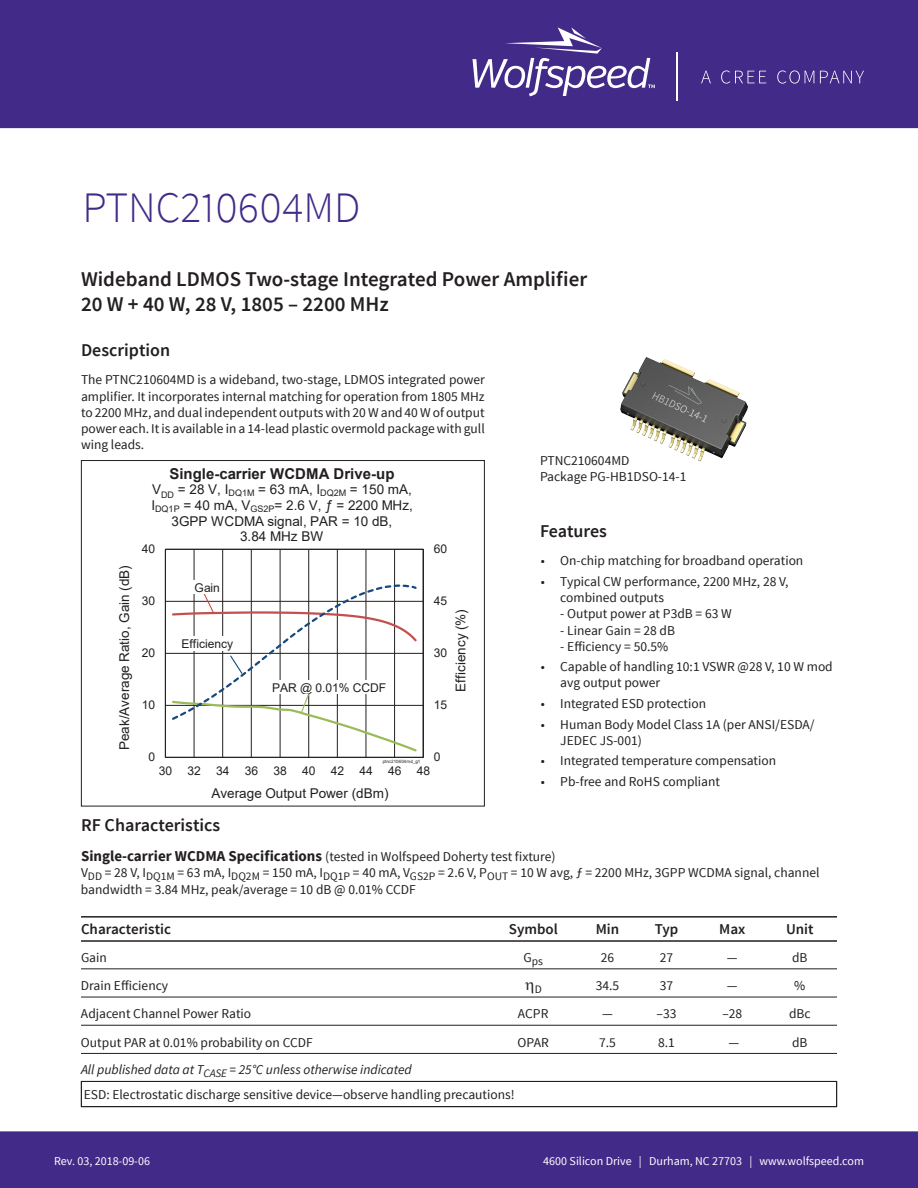
<style>
.page{position:relative;width:918px;height:1188px;background:#fff}
.page>*{position:absolute;margin:0;border:0;box-sizing:border-box;transform-origin:0 0}
.t1{font:300 43.5px "Source Sans Pro";color:#412a88}
.t2{font:600 21px/25.2px "Source Sans Pro";color:#231f20}
.t3{font:600 18px "Source Sans Pro";color:#231f20}
.t4{font:600 15px "Source Sans Pro";color:#231f20}
.t5{font:700 15px "Arial";color:#231f20}
.t6{font:13.5px/16.2px "Source Sans Pro";color:#231f20}
.t7{font:13.5px/15.6px "Arial";letter-spacing:.005em;color:#231f20;text-align:center}
.t8{font:12px "Source Sans Pro";color:#fff}
.t9{font:12px "Arial";letter-spacing:-.005em;color:#231f20}
.t10{font:11.55px "Source Sans Pro";color:#231f20}
.t11{font:4.5px "Arial";letter-spacing:.005em;color:#231f20}
.s1{font-weight:700;font-size:15px}
.s2{font-style:italic}
</style>
<div class="page">
<div style="left:81px;top:1081px;width:756px;height:26px;border:1px solid #231f20"></div>
<div style="left:0;top:1131px;width:918px;height:57px;background:#412a88"></div>
<div style="left:0;top:0;width:918px;height:128px;background:#412a88"></div>
<svg style="left:701px;top:71px;width:10px;height:12px"></svg>
<svg style="left:721px;top:70px;width:45px;height:14px"></svg>
<svg style="left:777px;top:70px;width:37px;height:14px"></svg>
<svg style="left:820px;top:71px;width:44px;height:12px"></svg>
<hr style="left:676px;top:52px;width:2px;height:49px;background:#fff">
<svg style="left:473px;top:27px;width:182px;height:69px;background:#63509d"></svg>
<hr style="left:81px;top:916px;width:756px;height:2px;background:#231f20">
<hr style="left:81px;top:940px;width:756px;height:2px;background:#231f20">
<hr style="left:81px;top:968px;width:756px;height:1px;background:#231f20">
<hr style="left:81px;top:997px;width:756px;height:1px;background:#231f20">
<hr style="left:81px;top:1025px;width:756px;height:1px;background:#231f20">
<hr style="left:81px;top:1053px;width:756px;height:1px;background:#231f20">
<img style="left:620px;top:357px;width:128px;height:104px">
<hr style="left:165px;top:705px;width:258px;height:1px;background:#231f20">
<hr style="left:165px;top:653px;width:258px;height:1px;background:#231f20">
<hr style="left:165px;top:601px;width:258px;height:1px;background:#231f20">
<hr style="left:194px;top:549px;width:1px;height:208px;background:#231f20">
<hr style="left:222px;top:549px;width:1px;height:208px;background:#231f20">
<hr style="left:251px;top:549px;width:1px;height:208px;background:#231f20">
<hr style="left:280px;top:549px;width:1px;height:208px;background:#231f20">
<hr style="left:308px;top:549px;width:1px;height:208px;background:#231f20">
<hr style="left:337px;top:549px;width:1px;height:208px;background:#231f20">
<hr style="left:366px;top:549px;width:1px;height:208px;background:#231f20">
<hr style="left:394px;top:549px;width:1px;height:208px;background:#231f20">
<div style="left:165px;top:549px;width:259px;height:209px;border:1px solid #231f20"></div>
<hr style="left:423px;top:549px;width:1px;height:208px;background:#231f20">
<hr style="left:165px;top:549px;width:1px;height:208px;background:#231f20">
<hr style="left:165px;top:757px;width:258px;height:1px;background:#231f20">
<div style="left:194px;top:580px;width:28px;height:14px;background:#fff"></div>
<svg style="left:170px;top:583px;width:249px;height:170px"></svg>
<div style="left:81px;top:460px;width:404px;height:346px;border:1px solid #231f20"></div>
<h1 class="t1" style="left:82px;top:181px;width:279px">PTNC210604MD</h1>
<h2 class="t2" style="left:81px;top:267px;width:508px">Wideband LDMOS Two-stage Integrated Power Amplifier<br>20 W + 40 W, 28 V, 1805 – 2200 MHz</h2>
<h3 class="t3" style="left:81px;top:339px;width:91px">Description</h3>
<p class="t6" style="left:81px;top:372px;width:405px;text-align:justify">The PTNC210604MD is a wideband, two-stage, LDMOS integrated power amplifier. It incorporates internal matching for operation from 1805 MHz to 2200 MHz, and dual independent outputs with 20 W and 40 W of output power each. It is available in a 14-lead plastic overmold package with gull wing leads.</p>
<p class="t7" style="left:117px;top:750px;width:187px;rotate:-90deg">Peak/Average Ratio, Gain (dB)</p>
<p class="t5" style="left:170px;top:463px;width:226px">Single-carrier WCDMA Drive-up</p>
<p class="t7" style="left:151px;top:482px;width:263px">V<sub>DD</sub> = 28 V, I<sub>DQ1M</sub> = 63 mA, I<sub>DQ2M</sub> = 150 mA,<br>I<sub>DQ1P</sub> = 40 mA, V<sub>GS2P</sub>= 2.6 V, ƒ = 2200 MHz,<br>3GPP WCDMA signal, PAR = 10 dB,<br>3.84 MHz BW</p>
<p class="t9" style="left:142px;top:541px;width:15px">40</p>
<p class="t9" style="left:142px;top:593px;width:15px">30</p>
<p class="t9" style="left:142px;top:645px;width:15px">20</p>
<p class="t9" style="left:142px;top:697px;width:15px">10</p>
<p class="t9" style="left:195px;top:579px;width:27px">Gain</p>
<p class="t9" style="left:181px;top:636px;width:53px">Efficiency</p>
<p class="t9" style="left:272px;top:679px;width:116px">PAR @ 0.01% CCDF</p>
<p class="t9" style="left:434px;top:541px;width:15px">60</p>
<p class="t9" style="left:434px;top:593px;width:15px">45</p>
<p class="t9" style="left:434px;top:645px;width:15px">30</p>
<p class="t9" style="left:434px;top:697px;width:15px">15</p>
<p class="t7" style="left:453px;top:692px;width:84px;rotate:-90deg">Efficiency (%)</p>
<p class="t9" style="left:148px;top:749px;width:8px">0</p>
<p class="t11" style="left:383px;top:758px;width:39px">ptnc210604md_g1</p>
<p class="t9" style="left:434px;top:749px;width:8px">0</p>
<p class="t9" style="left:159px;top:763px;width:15px">30</p>
<p class="t9" style="left:187px;top:763px;width:15px">32</p>
<p class="t9" style="left:216px;top:763px;width:15px">34</p>
<p class="t9" style="left:245px;top:763px;width:15px">36</p>
<p class="t9" style="left:273px;top:763px;width:15px">38</p>
<p class="t9" style="left:302px;top:763px;width:15px">40</p>
<p class="t9" style="left:331px;top:763px;width:15px">42</p>
<p class="t9" style="left:359px;top:763px;width:15px">44</p>
<p class="t9" style="left:388px;top:763px;width:15px">46</p>
<p class="t9" style="left:417px;top:763px;width:15px">48</p>
<p class="t7" style="left:212px;top:786px;width:179px">Average Output Power (dBm)</p>
<p class="t6" style="left:540px;top:453px;width:148px">PTNC210604MD<br>Package PG-HB1DSO-14-1</p>
<h3 class="t3" style="left:540px;top:520px;width:69px">Features</h3>
<p class="t6" style="left:541px;top:553px;width:264px">• On-chip matching for broadband operation</p>
<p class="t6" style="left:560px;top:574px;width:230px;text-indent:-19px">• Typical CW performance, 2200 MHz, 28 V, combined outputs</p>
<p class="t6" style="left:560px;top:606px;width:173px">- Output power at P3dB = 63 W</p>
<p class="t6" style="left:560px;top:622px;width:116px">- Linear Gain = 28 dB</p>
<p class="t6" style="left:560px;top:638px;width:109px">- Efficiency = 50.5%</p>
<p class="t6" style="left:560px;top:659px;width:274px;text-indent:-19px">• Capable of handling 10:1 VSWR @28 V, 10 W mod avg output power</p>
<p class="t6" style="left:541px;top:696px;width:167px">• Integrated ESD protection</p>
<p class="t6" style="left:560px;top:716px;width:256px;text-indent:-19px">• Human Body Model Class 1A (per ANSI/ESDA/<br>JEDEC JS-001)</p>
<p class="t6" style="left:541px;top:753px;width:237px">• Integrated temperature compensation</p>
<p class="t6" style="left:541px;top:774px;width:181px">• Pb-free and RoHS compliant</p>
<h3 class="t3" style="left:81px;top:814px;width:141px">RF Characteristics</h3>
<p class="t6" style="left:81px;top:849px;width:740px"><span class="s1">Single-carrier WCDMA Specifications</span> (tested in Wolfspeed Doherty test fixture)<br>V<sub>DD</sub> = 28 V, I<sub>DQ1M</sub> = 63 mA, I<sub>DQ2M</sub> = 150 mA, I<sub>DQ1P</sub> = 40 mA, V<sub>GS2P</sub> = 2.6 V, P<sub>OUT</sub> = 10 W avg, ƒ = 2200 MHz, 3GPP WCDMA signal, channel bandwidth = 3.84 MHz, peak/average = 10 dB @ 0.01% CCDF</p>
<p class="t4" style="left:81px;top:919px;width:91px">Characteristic</p>
<p class="t4" style="left:509px;top:919px;width:51px">Symbol</p>
<p class="t4" style="left:596px;top:919px;width:25px">Min</p>
<p class="t4" style="left:655px;top:919px;width:25px">Typ</p>
<p class="t4" style="left:719px;top:919px;width:28px">Max</p>
<p class="t4" style="left:786px;top:919px;width:29px">Unit</p>
<p class="t6" style="left:81px;top:950px;width:27px">Gain</p>
<p class="t10" style="left:524px;top:954px;width:21px"><sup>G</sup>ps</p>
<p class="t6" style="left:601px;top:950px;width:15px">26</p>
<p class="t6" style="left:660px;top:950px;width:15px">27</p>
<p class="t6" style="left:727px;top:950px;width:12px">—</p>
<p class="t6" style="left:792px;top:950px;width:17px">dB</p>
<p class="t6" style="left:81px;top:978px;width:89px">Drain Efficiency</p>
<p class="t10" style="left:535px;top:982px;width:9px">D</p>
<p class="t6" style="left:596px;top:978px;width:25px">34.5</p>
<p class="t6" style="left:660px;top:978px;width:15px">37</p>
<p class="t6" style="left:727px;top:978px;width:12px">—</p>
<p class="t6" style="left:794px;top:978px;width:13px">%</p>
<p class="t6" style="left:81px;top:1006px;width:172px">Adjacent Channel Power Ratio</p>
<p class="t6" style="left:518px;top:1006px;width:32px">ACPR</p>
<p class="t6" style="left:602px;top:1006px;width:12px">—</p>
<p class="t6" style="left:657px;top:1006px;width:21px">–33</p>
<p class="t6" style="left:722px;top:1006px;width:21px">–28</p>
<p class="t6" style="left:789px;top:1006px;width:23px">dBc</p>
<p class="t6" style="left:81px;top:1034px;width:233px">Output PAR at 0.01% probability on CCDF</p>
<p class="t6" style="left:518px;top:1034px;width:33px">OPAR</p>
<p class="t6" style="left:599px;top:1034px;width:18px">7.5</p>
<p class="t6" style="left:658px;top:1034px;width:18px">8.1</p>
<p class="t6" style="left:728px;top:1034px;width:12px">—</p>
<p class="t6" style="left:792px;top:1034px;width:17px">dB</p>
<p class="t6" style="left:81px;top:1057px;width:435px;line-height:24.9px"><span class="s2">All published data at T</span><sub>CASE</sub> <span class="s2">= 25°C unless otherwise indicated<br></span>ESD: Electrostatic discharge sensitive device—observe handling precautions!</p>
<p class="t8" style="left:54px;top:1153px;width:97px">Rev. 03, 2018-09-06</p>
<p class="t8" style="left:543px;top:1153px;width:322px">4600 Silicon Drive | Durham, NC 27703 | www.wolfspeed.com</p>
</div>
